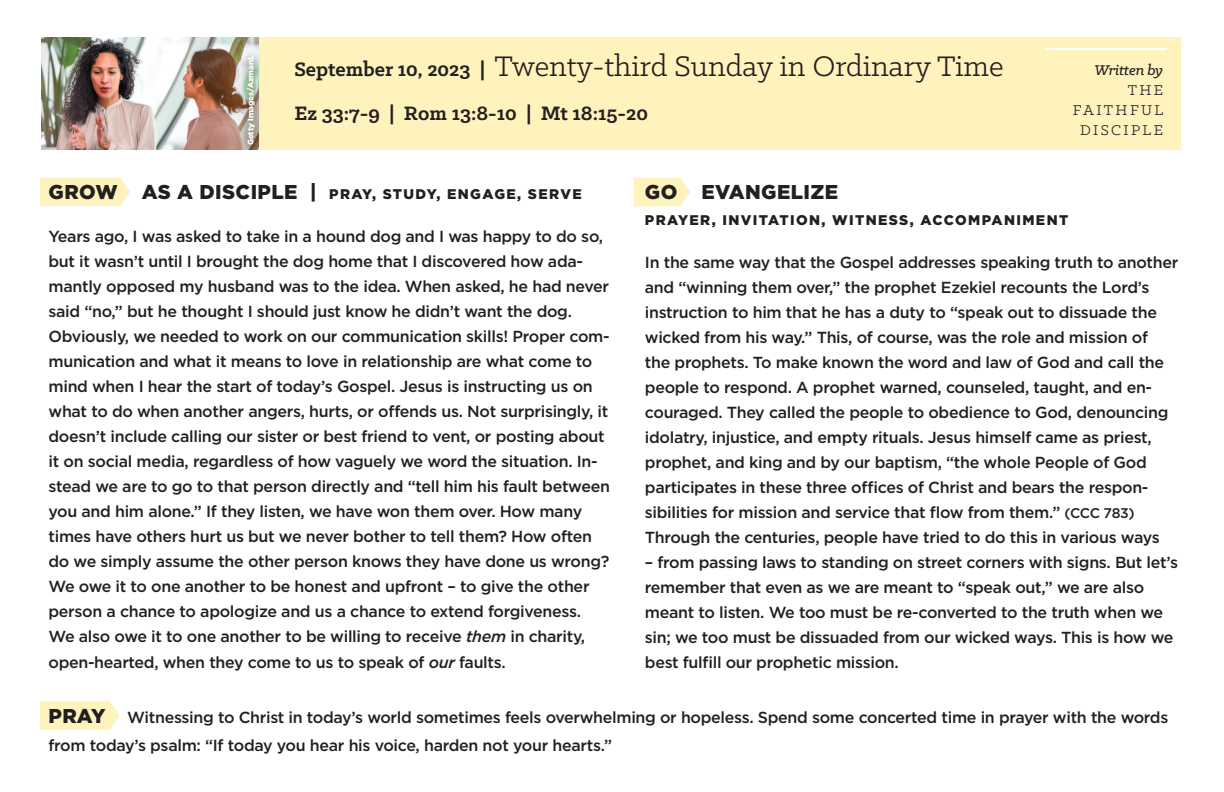
<style>
.page{position:relative;width:1224px;height:792px;background:#fff}
.page>*{position:absolute;margin:0;border:0;box-sizing:border-box;transform-origin:0 0}
.Date{font:32px "Klinic Slab";color:#231f20}
.Readings{font:700 22px "Klinic Slab";color:#231f20}
.t1{font:900 20px "Gotham";letter-spacing:.02em;color:#231f20}
.Gotham_Medium_Body_c{font:500 16px/25px "Gotham";letter-spacing:-.02em;color:#231f20}
.Gotham_Medium_Body_c-2{font:16px/20px "Klinic Slab";letter-spacing:.15em;color:#231f20;text-align:right}
.Gotham_Medium_Body_c-3{font:italic 500 16px "Klinic Slab";letter-spacing:-.01em;color:#231f20}
.t2{font:900 14px "Gotham";letter-spacing:.1em;color:#231f20}
.Gotham_Medium_Body_c-4{font:900 8px "Gotham";letter-spacing:-.01em;color:#fff}
.s1{font-weight:700;font-size:22px}
.s2{font-size:20px}
.s3{font-style:italic}
.s4{font-size:14px}
.s5{font-weight:900;font-size:20px}
</style>
<div class="page">
<div style="left:41px;top:37px;width:1140px;height:113px;background:#fef3bd"></div>
<svg style="left:40px;top:701px;width:80px;height:29px;background:#fef3c2"></svg>
<div style="left:40px;top:178px;width:90px;height:28px;background:#fef3bd"></div>
<svg style="left:634px;top:178px;width:56px;height:28px;background:#fef3c2"></svg>
<img style="left:41px;top:37px;width:217px;height:113px">
<div style="left:239px;top:49px;width:23px;height:104px;background:#231f20;opacity:.75"></div>
<hr style="left:1045px;top:48px;width:122px;height:2px;background:#fff">
<p class="Date" style="left:294px;top:46px;width:711px"><span class="s1">September 10, 2023 |</span> Twenty-third Sunday in Ordinary Time</p>
<p class="Readings" style="left:294px;top:99px;width:355px">Ez 33:7-9 | Rom 13:8-10 | Mt 18:15-20</p>
<p class="Gotham_Medium_Body_c-4" style="left:245px;top:145px;width:91px;rotate:-90deg">Getty Images/AzmanL</p>
<p class="Gotham_Medium_Body_c-3" style="left:1095px;top:60px;width:70px">Written by</p>
<p class="Gotham_Medium_Body_c-2" style="left:1073px;top:80px;width:92px">THE<br>FAITHFUL<br>DISCIPLE</p>
<p class="t2" style="left:49px;top:184px;width:535px"><span class="s2">GROW AS A DISCIPLE |</span> PRAY, STUDY, ENGAGE, SERVE</p>
<p class="Gotham_Medium_Body_c" style="left:49px;top:224px;width:563px">Years ago, I was asked to take in a hound dog and I was happy to do so, but it wasn’t until I brought the dog home that I discovered how ada&shy;mantly opposed my husband was to the idea. When asked, he had never said “no,” but he thought I should just know he didn’t want the dog.<br>Obviously, we needed to work on our communication skills! Proper com&shy;munication and what it means to love in relationship are what come to mind when I hear the start of today’s Gospel. Jesus is instructing us on what to do when another angers, hurts, or offends us. Not surprisingly, it doesn’t include calling our sister or best friend to vent, or posting about it on social media, regardless of how vaguely we word the situation. In&shy;stead we are to go to that person directly and “tell him his fault between you and him alone.” If they listen, we have won them over. How many times have others hurt us but we never bother to tell them? How often do we simply assume the other person knows they have done us wrong?<br>We owe it to one another to be honest and upfront – to give the other person a chance to apologize and us a chance to extend forgiveness.<br>We also owe it to one another to be willing to receive <span class="s3">them</span> in charity, open-hearted, when they come to us to speak of <span class="s3">our</span> faults.</p>
<p class="t1" style="left:645px;top:178px;width:195px">GO EVANGELIZE</p>
<p class="t2" style="left:645px;top:210px;width:425px">PRAYER, INVITATION, WITNESS, ACCOMPANIMENT</p>
<p class="Gotham_Medium_Body_c" style="left:645px;top:250px;width:535px">In the same way that the Gospel addresses speaking truth to another and “winning them over,” the prophet Ezekiel recounts the Lord’s instruction to him that he has a duty to “speak out to dissuade the wicked from his way.” This, of course, was the role and mission of<br>the prophets. To make known the word and law of God and call the people to respond. A prophet warned, counseled, taught, and en&shy;couraged. They called the people to obedience to God, denouncing idolatry, injustice, and empty rituals. Jesus himself came as priest, prophet, and king and by our baptism, “the whole People of God participates in these three offices of Christ and bears the respon&shy;sibilities for mission and service that flow from them.” <span class="s4">(CCC 783)<br></span>Through the centuries, people have tried to do this in various ways</p>
<p class="Gotham_Medium_Body_c" style="left:645px;top:550px;width:535px">– from passing laws to standing on street corners with signs. But let’s remember that even as we are meant to “speak out,” we are also meant to listen. We too must be re-converted to the truth when we sin; we too must be dissuaded from our wicked ways. This is how we best fulfill our prophetic mission.</p>
<p class="Gotham_Medium_Body_c" style="left:49px;top:703px;width:1121px;line-height:28px"><span class="s5">PRAY</span> Witnessing to Christ in today’s world sometimes feels overwhelming or hopeless. Spend some concerted time in prayer with the words from today’s psalm: “If today you hear his voice, harden not your hearts.”</p>
</div>
